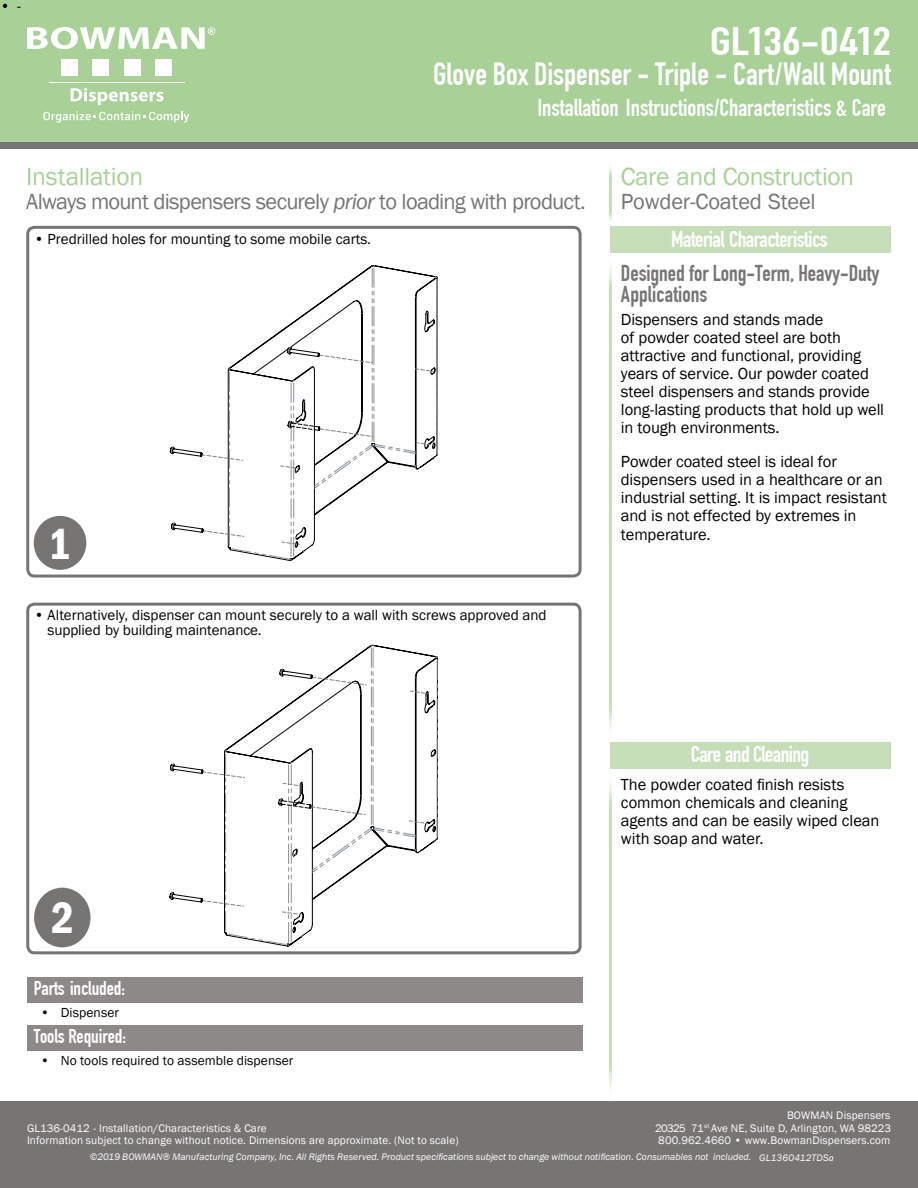
<style>
.page{position:relative;width:918px;height:1188px;background:#fff}
.page>*{position:absolute;margin:0;border:0;box-sizing:border-box;transform-origin:0 0}
.t1{font:600 condensed 45px "Franklin Gothic";color:#fff}
.t2{font:700 39px "DIN Condensed";letter-spacing:-.04em;color:#fff;scale:1.28 1}
.t3{font:700 31.5px "DIN Condensed";letter-spacing:-.005em;color:#fff}
.t4{font:25.5px "Franklin Gothic";letter-spacing:-.02em;color:#a8d097}
.t5{font:700 24px "DIN Condensed";color:#fff}
.t6{font:22.5px "Franklin Gothic";letter-spacing:-.03em;color:#777574}
.t7{font:700 22.5px/21px "DIN Condensed";letter-spacing:-.005em;color:#777574}
.t8{font:700 22.5px "DIN Condensed";letter-spacing:-.02em;color:#fff}
.t9{font:22.5px "Franklin Gothic";letter-spacing:-.01em;color:#777574}
.t10{font:700 19.5px "DIN Condensed";letter-spacing:-.005em;color:#fff}
.t11{font:16.5px/18px "Franklin Gothic";letter-spacing:-.005em;color:#000}
.t12{font:15px/15px "Franklin Gothic";color:#000}
.t13{font:13.5px "Franklin Gothic";letter-spacing:.005em;color:#000}
.t14{font:11.25px/12.8px "Franklin Gothic";letter-spacing:.01em;color:#fff;text-align:justify}
.t15{font:italic 9.75px "Franklin Gothic";letter-spacing:.005em;color:#fff}
.s1{font-style:italic}
.s2{font-family:"Calibri"}
</style>
<div class="page">
<div style="left:0;top:0;width:918px;height:148px;background:#777574"></div>
<div style="left:0;top:1101px;width:918px;height:87px;background:#777574"></div>
<div style="left:0;top:0;width:918px;height:142px;background:#a8d097"></div>
<div style="left:610px;top:226px;width:281px;height:27px;background:#c5deb8"></div>
<div style="left:610px;top:742px;width:281px;height:27px;background:#c5deb8"></div>
<div style="left:34px;top:888px;width:57px;height:59px;background:#777574;border-radius:50%"></div>
<div style="left:34px;top:516px;width:52px;height:54px;background:#777574;border-radius:50%"></div>
<div style="left:26px;top:226px;width:556px;height:352px;border:3px solid #777574;border-radius:7px"></div>
<div style="left:26px;top:603px;width:556px;height:351px;border:3px solid #777574;border-radius:7px"></div>
<svg style="left:27px;top:27px;width:188px;height:22px"></svg>
<div style="left:61px;top:60px;width:17px;height:16px;background:#fff"></div>
<div style="left:92px;top:60px;width:17px;height:16px;background:#fff"></div>
<div style="left:124px;top:60px;width:17px;height:16px;background:#fff"></div>
<div style="left:155px;top:60px;width:17px;height:16px;background:#fff"></div>
<hr style="left:49px;top:82px;width:135px;height:1px;background:#fff">
<svg style="left:71px;top:88px;width:93px;height:17px"></svg>
<svg style="left:43px;top:111px;width:146px;height:12px"></svg>
<svg style="left:170px;top:645px;width:268px;height:301px"></svg>
<svg style="left:170px;top:265px;width:268px;height:296px"></svg>
<div style="left:27px;top:977px;width:555px;height:26px;background:#8c8988"></div>
<div style="left:27px;top:1025px;width:555px;height:26px;background:#8c8988"></div>
<p class="t12" style="left:0;top:-1px;width:23px">ï -</p>
<h2 class="t2" style="left:710px;top:27px;width:143px">GL136-0412</h2>
<h3 class="t3" style="left:433px;top:63px;width:459px">Glove Box Dispenser - Triple - Cart/Wall Mount</h3>
<h3 class="t5" style="left:537px;top:99px;width:350px">Installation Instructions/Characteristics &amp; Care</h3>
<h3 class="t4" style="left:26px;top:168px;width:119px">Installation</h3>
<h3 class="t6" style="left:26px;top:194px;width:561px">Always mount dispensers securely <span class="s1">prior</span> to loading with product.</h3>
<p class="t12" style="left:34px;top:233px;width:338px">ï Predrilled holes for mounting to some mobile carts.</p>
<h1 class="t1" style="left:48px;top:517px;width:24px">1</h1>
<p class="t12" style="left:48px;top:609px;width:500px;text-indent:-14px">ï Alternatively, dispenser can mount securely to a wall with screws approved and supplied by building maintenance.</p>
<h3 class="t4" style="left:621px;top:168px;width:235px">Care and Construction</h3>
<h3 class="t9" style="left:621px;top:194px;width:196px">Powder-Coated Steel</h3>
<h3 class="t8" style="left:671px;top:230px;width:158px">Material Characteristics</h3>
<h3 class="t7" style="left:621px;top:265px;width:260px">Designed for Long-Term, Heavy-Duty<br>Applications</h3>
<p class="t11" style="left:621px;top:312px;width:265px">Dispensers and stands made<br>of powder coated steel are both attractive and functional, providing years of service. Our powder coated steel dispensers and stands provide long-lasting products that hold up well in tough environments.</p>
<p class="t11" style="left:621px;top:454px;width:267px">Powder coated steel is ideal for dispensers used in a healthcare or an industrial setting. It is impact resistant and is not effected by extremes in temperature.</p>
<h1 class="t1" style="left:51px;top:891px;width:24px">2</h1>
<p class="t10" style="left:34px;top:981px;width:93px">Parts included:</p>
<p class="t13" style="left:40px;top:1008px;width:80px">ï Dispenser</p>
<p class="t10" style="left:34px;top:1029px;width:94px">Tools Required:</p>
<p class="t13" style="left:40px;top:1056px;width:254px">ï No tools required to assemble dispenser</p>
<h3 class="t8" style="left:691px;top:745px;width:120px">Care and Cleaning</h3>
<p class="t11" style="left:621px;top:776px;width:260px">The powder coated 昀椀nish resists common chemicals and cleaning agents and can be easily wiped clean with soap and water.</p>
<p class="t14" style="left:655px;top:1110px;width:237px;text-indent:132px">BOWMAN Dispensers 20325 71<sup>st</sup> Ave NE, Suite D, Arlington, WA 98223<br>800.962.4660 ï www.BowmanDispensers.com</p>
<p class="t15" style="left:90px;top:1151px;width:663px">©2019 BOWMAN® Manufacturing Company, Inc. All Rights Reserved. Product speci昀椀cations subject to change without noti昀椀cation. Consumables not included.</p>
<p class="t14" style="left:27px;top:1123px;width:241px">GL136-0412 - Installation/Characteristics &amp; Care</p>
<p class="t14" style="left:27px;top:1135px;width:433px">Information subject to change without notice. Dimensions are approximate. (Not to scale)</p>
<p class="t15" style="left:759px;top:1154px;width:76px">GL1360412TDS<span class="s2">a</span></p>
</div>
